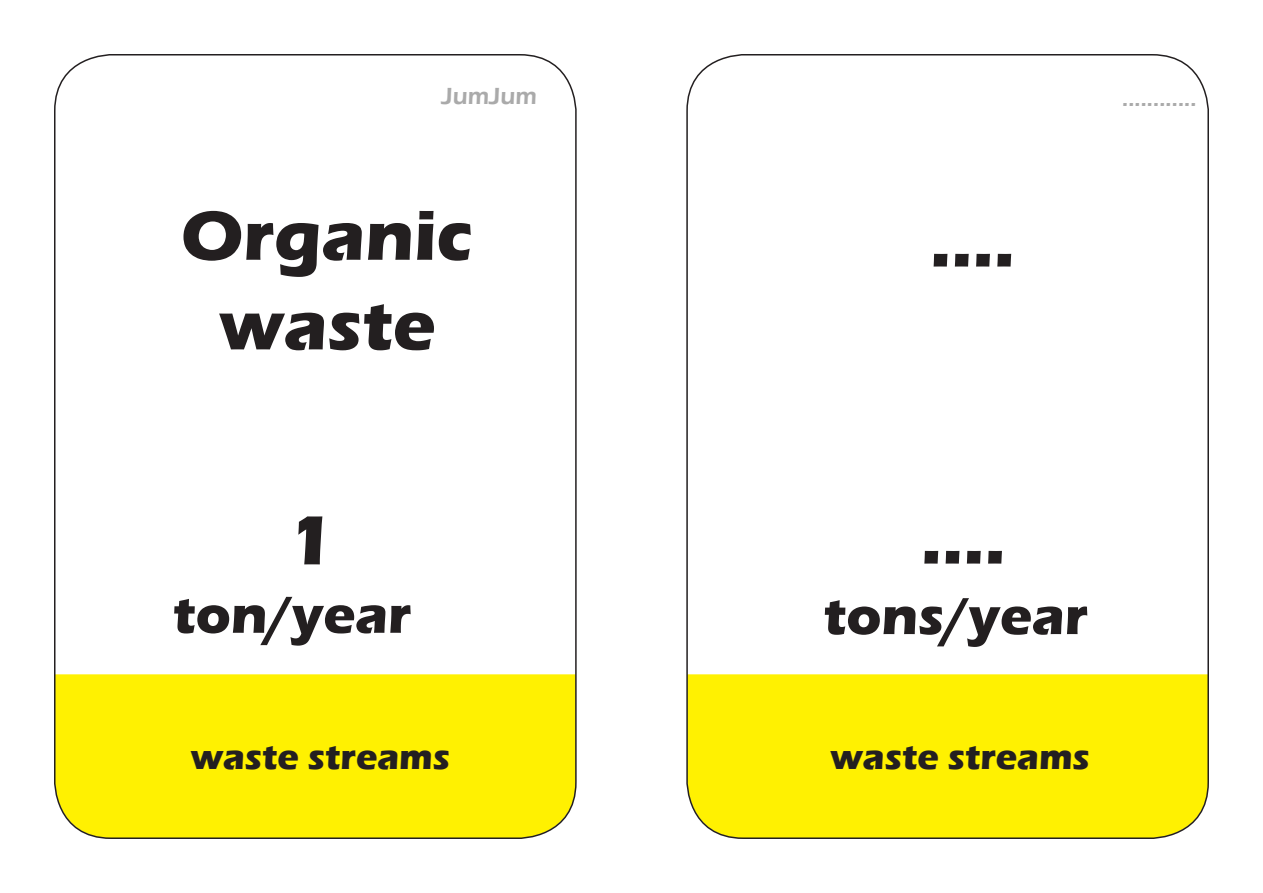
<style>
.page{position:relative;width:1263px;height:893px;background:#fff}
.page>*{position:absolute;margin:0;border:0;box-sizing:border-box;transform-origin:0 0}
.t1{font:72px/89.7px "Eras Bold ITC";color:#231f20;text-align:center}
.t2{font:700 72px "Eras ITC";color:#231f20}
.t3{font:54px "Eras Bold ITC";color:#231f20}
.t4{font:36px "Eras Bold ITC";color:#231f20}
.t5{font:600 24px "Eras ITC";color:#aaa}
.s1{font-family:"Eras ITC";font-weight:700}
</style>
<div class="page">
<div style="left:689px;top:674px;width:519px;height:164px;background:#fff101"></div>
<div style="left:56px;top:674px;width:520px;height:164px;background:#fff101"></div>
<p class="t5" style="left:442px;top:83px;width:97px">JumJum</p>
<h1 class="t1" style="left:181px;top:191px;width:294px">Organic waste</h1>
<h1 class="t2" style="left:930px;top:201px;width:86px">....</h1>
<p class="t5" style="left:1122px;top:85px;width:76px">............</p>
<h1 class="t1" style="left:287px;top:496px;width:48px">1</h1>
<h2 class="t3" style="left:173px;top:584px;width:240px">ton/year</h2>
<h1 class="t2" style="left:921px;top:498px;width:86px">....</h1>
<h2 class="t3" style="left:823px;top:585px;width:266px">ton<span class="s1">s</span>/year</h2>
<p class="t4" style="left:190px;top:736px;width:261px">waste streams</p>
<p class="t4" style="left:830px;top:736px;width:261px">waste streams</p>
</div>
